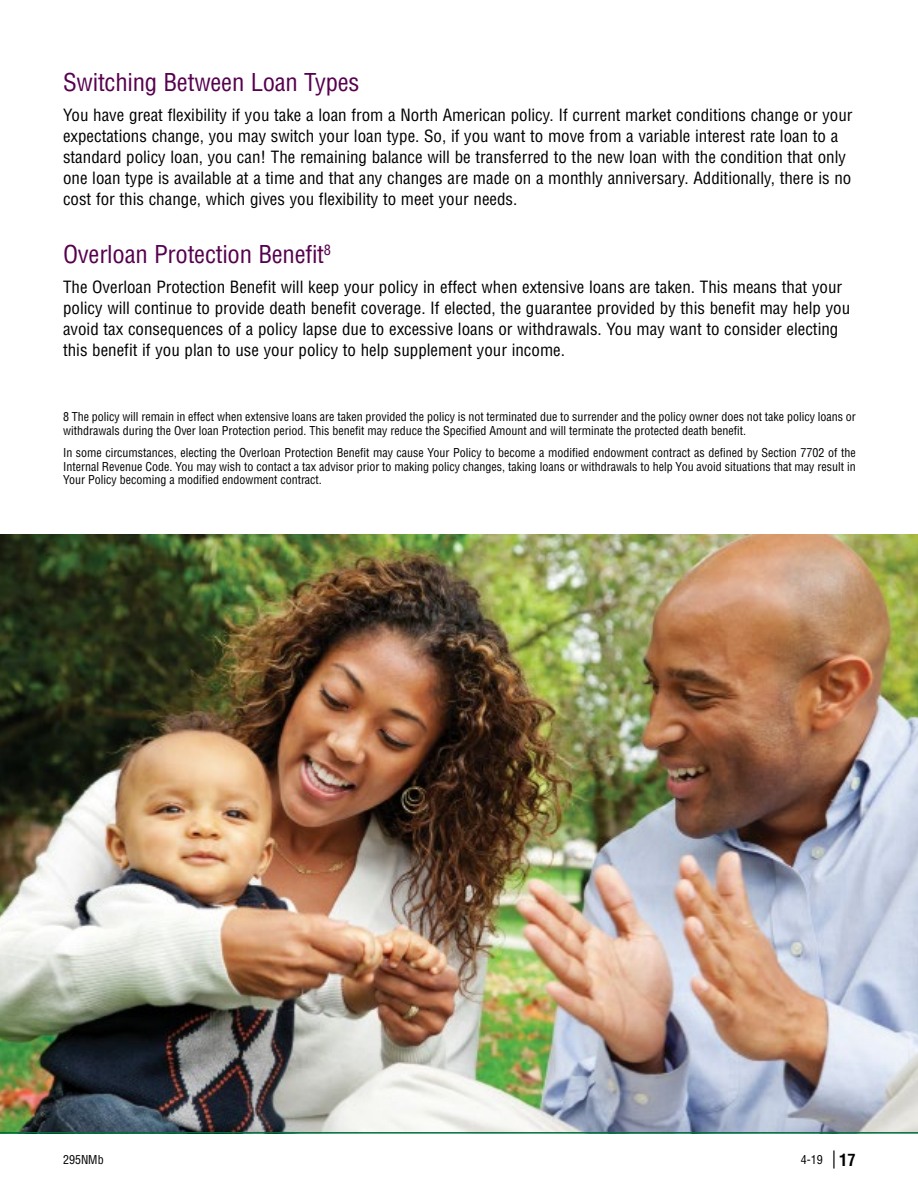
<style>
.page{position:relative;width:918px;height:1188px;background:#fff}
.page>*{position:absolute;margin:0;border:0;box-sizing:border-box;transform-origin:0 0}
.t1{font:condensed 24px "Helvetica";letter-spacing:-.01em;color:#56004e}
.t2{font:condensed 16.5px/21px "Helvetica";color:#000}
.t3{font:condensed 12px/13.5px "Helvetica";color:#000}
.s1{font-size:18px}
.s2{font-weight:700;font-size:16.5px}
</style>
<div class="page">
<img style="left:0;top:534px;width:918px;height:598px">
<hr style="left:0;top:1132px;width:918px;height:2px;background:#00703c">
<h1 class="t1" style="left:63px;top:67px;width:298px">Switching Between Loan Types</h1>
<p class="t2" style="left:63px;top:105px;width:791px">You have great flexibility if you take a loan from a North American policy. If current market conditions change or your expectations change, you may switch your loan type. So, if you want to move from a variable interest rate loan to a standard policy loan, you can! The remaining balance will be transferred to the new loan with the condition that only one loan type is available at a time and that any changes are made on a monthly anniversary. Additionally, there is no cost for this change, which gives you flexibility to meet your needs.</p>
<h1 class="t1" style="left:63px;top:239px;width:270px">Overloan Protection Benefit<sup>8</sup></h1>
<p class="t2" style="left:63px;top:276px;width:789px">The Overloan Protection Benefit will keep your policy in effect when extensive loans are taken. This means that your policy will continue to provide death benefit coverage. If elected, the guarantee provided by this benefit may help you avoid tax consequences of a policy lapse due to excessive loans or withdrawals. You may want to consider electing this benefit if you plan to use your policy to help supplement your income.</p>
<p class="t3" style="left:63px;top:410px;width:794px">8 The policy will remain in effect when extensive loans are taken provided the policy is not terminated due to surrender and the policy owner does not take policy loans or withdrawals during the Over loan Protection period. This benefit may reduce the Specified Amount and will terminate the protected death benefit.</p>
<p class="t3" style="left:63px;top:446px;width:794px;text-align:justify">In some circumstances, electing the Overloan Protection Benefit may cause Your Policy to become a modified endowment contract as defined by Section 7702 of the Internal Revenue Code. You may wish to contact a tax advisor prior to making policy changes, taking loans or withdrawals to help You avoid situations that may result in Your Policy becoming a modified endowment contract.</p>
<p class="t3" style="left:63px;top:1153px;width:42px">295NMb</p>
<p class="t3" style="left:801px;top:1153px;width:56px">4-19 <span class="s1">|</span> <span class="s2">17</span></p>
</div>
